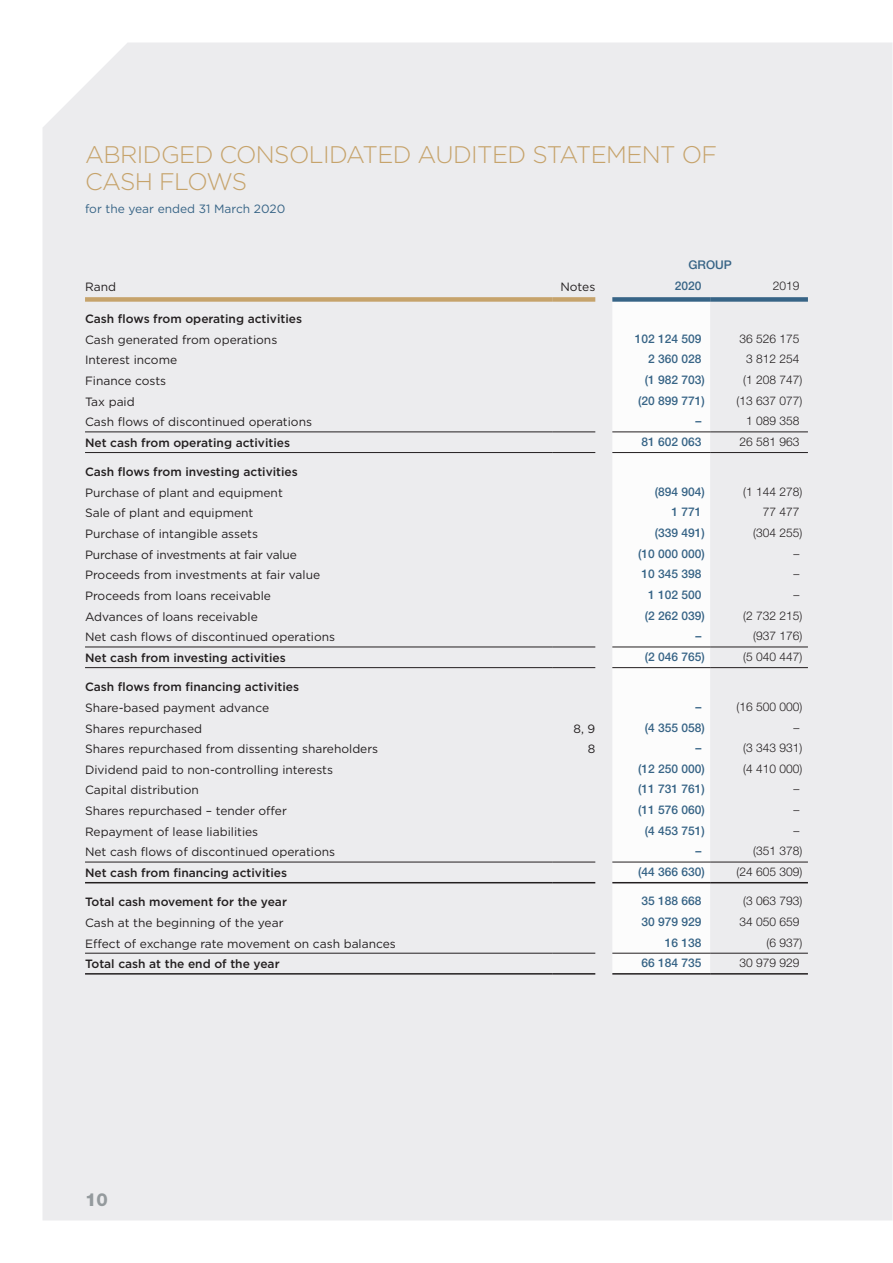
<style>
.page{position:relative;width:893px;height:1263px;background:#fff}
.page>*{position:absolute;margin:0;border:0;box-sizing:border-box;transform-origin:0 0}
.t1{font:300 24px/27px "Gotham";letter-spacing:-.025em;color:#c6a36b}
.t2{font:800 18px "Helvetica Neue LT Std";color:#949a9d}
.t3{font:12px "Gotham";color:#231f20}
.t4{font:500 12px "Gotham";color:#231f20}
.t5{font:500 12px "Helvetica Neue LT Std";color:#376486}
.t6{font:300 12px "Helvetica Neue LT Std";color:#231f20}
.t7{font:12px "Gotham";color:#376486}
</style>
<div class="page">
<div style="left:43px;top:43px;width:849px;height:1177px;background:#ececee"></div>
<svg style="left:612px;top:302px;width:98px;height:671px"></svg>
<div style="left:612px;top:297px;width:98px;height:5px;background:#376486"></div>
<div style="left:710px;top:297px;width:98px;height:5px;background:#376486"></div>
<hr style="left:85px;top:431px;width:468px;height:1px;background:#231f20">
<hr style="left:553px;top:431px;width:42px;height:1px;background:#231f20">
<hr style="left:612px;top:431px;width:98px;height:1px;background:#231f20">
<hr style="left:710px;top:431px;width:98px;height:1px;background:#231f20">
<hr style="left:85px;top:452px;width:468px;height:1px;background:#231f20">
<hr style="left:553px;top:452px;width:42px;height:1px;background:#231f20">
<hr style="left:612px;top:452px;width:98px;height:1px;background:#231f20">
<hr style="left:710px;top:452px;width:98px;height:1px;background:#231f20">
<hr style="left:85px;top:647px;width:468px;height:1px;background:#231f20">
<hr style="left:553px;top:647px;width:42px;height:1px;background:#231f20">
<hr style="left:612px;top:647px;width:98px;height:1px;background:#231f20">
<hr style="left:710px;top:647px;width:98px;height:1px;background:#231f20">
<hr style="left:85px;top:667px;width:468px;height:1px;background:#231f20">
<hr style="left:553px;top:667px;width:42px;height:1px;background:#231f20">
<hr style="left:612px;top:667px;width:98px;height:1px;background:#231f20">
<hr style="left:710px;top:667px;width:98px;height:1px;background:#231f20">
<hr style="left:85px;top:862px;width:468px;height:1px;background:#231f20">
<hr style="left:553px;top:862px;width:42px;height:1px;background:#231f20">
<hr style="left:612px;top:862px;width:98px;height:1px;background:#231f20">
<hr style="left:710px;top:862px;width:98px;height:1px;background:#231f20">
<hr style="left:85px;top:882px;width:468px;height:1px;background:#231f20">
<hr style="left:553px;top:882px;width:42px;height:1px;background:#231f20">
<hr style="left:612px;top:882px;width:98px;height:1px;background:#231f20">
<hr style="left:710px;top:882px;width:98px;height:1px;background:#231f20">
<hr style="left:85px;top:973px;width:468px;height:1px;background:#231f20">
<hr style="left:553px;top:973px;width:42px;height:1px;background:#231f20">
<hr style="left:612px;top:973px;width:98px;height:1px;background:#231f20">
<hr style="left:710px;top:973px;width:98px;height:1px;background:#231f20">
<hr style="left:85px;top:953px;width:468px;height:1px;background:#231f20">
<hr style="left:553px;top:953px;width:42px;height:1px;background:#231f20">
<hr style="left:612px;top:953px;width:98px;height:1px;background:#231f20">
<hr style="left:710px;top:953px;width:98px;height:1px;background:#231f20">
<div style="left:85px;top:297px;width:468px;height:5px;background:#c6a36b"></div>
<div style="left:553px;top:297px;width:42px;height:5px;background:#c6a36b"></div>
<h1 class="t1" style="left:85px;top:141px;width:634px">ABRIDGED CONSOLIDATED AUDITED STATEMENT OF<br>CASH FLOWS</h1>
<p class="t7" style="left:85px;top:201px;width:202px">for the year ended 31 March 2020</p>
<p class="t5" style="left:688px;top:258px;width:45px">GROUP</p>
<p class="t3" style="left:85px;top:279px;width:32px">Rand</p>
<p class="t3" style="left:560px;top:279px;width:36px">Notes</p>
<p class="t5" style="left:675px;top:278px;width:28px">2020</p>
<p class="t6" style="left:773px;top:278px;width:28px">2019</p>
<p class="t4" style="left:85px;top:311px;width:219px">Cash flows from operating activities</p>
<p class="t3" style="left:85px;top:332px;width:194px">Cash generated from operations</p>
<p class="t5" style="left:635px;top:331px;width:68px">102 124 509</p>
<p class="t6" style="left:739px;top:331px;width:62px">36 526 175</p>
<p class="t3" style="left:85px;top:352px;width:94px">Interest income</p>
<p class="t5" style="left:648px;top:352px;width:55px">2 360 028</p>
<p class="t6" style="left:746px;top:352px;width:55px">3 812 254</p>
<p class="t3" style="left:85px;top:373px;width:83px">Finance costs</p>
<p class="t5" style="left:645px;top:373px;width:62px">(1 982 703)</p>
<p class="t6" style="left:743px;top:372px;width:61px">(1 208 747)</p>
<p class="t3" style="left:85px;top:394px;width:51px">Tax paid</p>
<p class="t5" style="left:638px;top:393px;width:68px">(20 899 771)</p>
<p class="t6" style="left:736px;top:393px;width:67px">(13 637 077)</p>
<p class="t3" style="left:85px;top:414px;width:229px">Cash flows of discontinued operations</p>
<p class="t5" style="left:696px;top:414px;width:7px">–</p>
<p class="t6" style="left:746px;top:414px;width:55px">1 089 358</p>
<p class="t4" style="left:85px;top:435px;width:207px">Net cash from operating activities</p>
<p class="t5" style="left:642px;top:434px;width:62px">81 602 063</p>
<p class="t6" style="left:739px;top:434px;width:62px">26 581 963</p>
<p class="t4" style="left:85px;top:464px;width:214px">Cash flows from investing activities</p>
<p class="t3" style="left:85px;top:485px;width:199px">Purchase of plant and equipment</p>
<p class="t5" style="left:655px;top:484px;width:52px">(894 904)</p>
<p class="t6" style="left:743px;top:484px;width:61px">(1 144 278)</p>
<p class="t3" style="left:85px;top:505px;width:170px">Sale of plant and equipment</p>
<p class="t5" style="left:672px;top:505px;width:32px">1 771</p>
<p class="t6" style="left:763px;top:505px;width:38px">77 477</p>
<p class="t3" style="left:85px;top:526px;width:175px">Purchase of intangible assets</p>
<p class="t5" style="left:655px;top:526px;width:52px">(339 491)</p>
<p class="t6" style="left:753px;top:525px;width:51px">(304 255)</p>
<p class="t3" style="left:85px;top:547px;width:213px">Purchase of investments at fair value</p>
<p class="t5" style="left:638px;top:546px;width:68px">(10 000 000)</p>
<p class="t6" style="left:793px;top:546px;width:7px">–</p>
<p class="t3" style="left:85px;top:567px;width:237px">Proceeds from investments at fair value</p>
<p class="t5" style="left:642px;top:567px;width:62px">10 345 398</p>
<p class="t6" style="left:793px;top:567px;width:7px">–</p>
<p class="t3" style="left:85px;top:588px;width:187px">Proceeds from loans receivable</p>
<p class="t5" style="left:648px;top:588px;width:55px">1 102 500</p>
<p class="t6" style="left:793px;top:587px;width:7px">–</p>
<p class="t3" style="left:85px;top:609px;width:174px">Advances of loans receivable</p>
<p class="t5" style="left:645px;top:608px;width:62px">(2 262 039)</p>
<p class="t6" style="left:743px;top:608px;width:61px">(2 732 215)</p>
<p class="t3" style="left:85px;top:629px;width:252px">Net cash flows of discontinued operations</p>
<p class="t5" style="left:696px;top:629px;width:7px">–</p>
<p class="t6" style="left:753px;top:629px;width:51px">(937 176)</p>
<p class="t4" style="left:85px;top:650px;width:202px">Net cash from investing activities</p>
<p class="t5" style="left:645px;top:650px;width:62px">(2 046 765)</p>
<p class="t6" style="left:743px;top:649px;width:61px">(5 040 447)</p>
<p class="t4" style="left:85px;top:679px;width:216px">Cash flows from financing activities</p>
<p class="t3" style="left:85px;top:700px;width:186px">Share‑based payment advance</p>
<p class="t5" style="left:696px;top:699px;width:7px">–</p>
<p class="t6" style="left:736px;top:699px;width:67px">(16 500 000)</p>
<p class="t3" style="left:85px;top:721px;width:119px">Shares repurchased</p>
<p class="t3" style="left:573px;top:721px;width:23px">8, 9</p>
<p class="t5" style="left:645px;top:720px;width:62px">(4 355 058)</p>
<p class="t6" style="left:793px;top:720px;width:7px">–</p>
<p class="t3" style="left:85px;top:741px;width:295px">Shares repurchased from dissenting shareholders</p>
<p class="t3" style="left:588px;top:741px;width:9px">8</p>
<p class="t5" style="left:696px;top:741px;width:7px">–</p>
<p class="t6" style="left:743px;top:740px;width:61px">(3 343 931)</p>
<p class="t3" style="left:85px;top:762px;width:250px">Dividend paid to non‑controlling interests</p>
<p class="t5" style="left:638px;top:761px;width:68px">(12 250 000)</p>
<p class="t6" style="left:743px;top:761px;width:61px">(4 410 000)</p>
<p class="t3" style="left:85px;top:782px;width:115px">Capital distribution</p>
<p class="t5" style="left:638px;top:782px;width:68px">(11 731 761)</p>
<p class="t6" style="left:793px;top:782px;width:7px">–</p>
<p class="t3" style="left:85px;top:803px;width:203px">Shares repurchased – tender offer</p>
<p class="t5" style="left:638px;top:803px;width:68px">(11 576 060)</p>
<p class="t6" style="left:793px;top:802px;width:7px">–</p>
<p class="t3" style="left:85px;top:824px;width:175px">Repayment of lease liabilities</p>
<p class="t5" style="left:645px;top:823px;width:62px">(4 453 751)</p>
<p class="t6" style="left:793px;top:823px;width:7px">–</p>
<p class="t3" style="left:85px;top:844px;width:252px">Net cash flows of discontinued operations</p>
<p class="t5" style="left:696px;top:844px;width:7px">–</p>
<p class="t6" style="left:753px;top:844px;width:51px">(351 378)</p>
<p class="t4" style="left:85px;top:865px;width:204px">Net cash from financing activities</p>
<p class="t5" style="left:638px;top:865px;width:68px">(44 366 630)</p>
<p class="t6" style="left:736px;top:864px;width:67px">(24 605 309)</p>
<p class="t4" style="left:85px;top:894px;width:203px">Total cash movement for the year</p>
<p class="t5" style="left:642px;top:894px;width:62px">35 188 668</p>
<p class="t6" style="left:743px;top:894px;width:61px">(3 063 793)</p>
<p class="t3" style="left:85px;top:915px;width:200px">Cash at the beginning of the year</p>
<p class="t5" style="left:642px;top:914px;width:62px">30 979 929</p>
<p class="t6" style="left:739px;top:914px;width:62px">34 050 659</p>
<p class="t3" style="left:85px;top:936px;width:312px">Effect of exchange rate movement on cash balances</p>
<p class="t5" style="left:665px;top:935px;width:38px">16 138</p>
<p class="t6" style="left:766px;top:935px;width:37px">(6 937)</p>
<p class="t4" style="left:85px;top:956px;width:196px">Total cash at the end of the year</p>
<p class="t5" style="left:642px;top:956px;width:62px">66 184 735</p>
<p class="t6" style="left:739px;top:955px;width:62px">30 979 929</p>
<h2 class="t2" style="left:85px;top:1188px;width:24px">10</h2>
</div>
